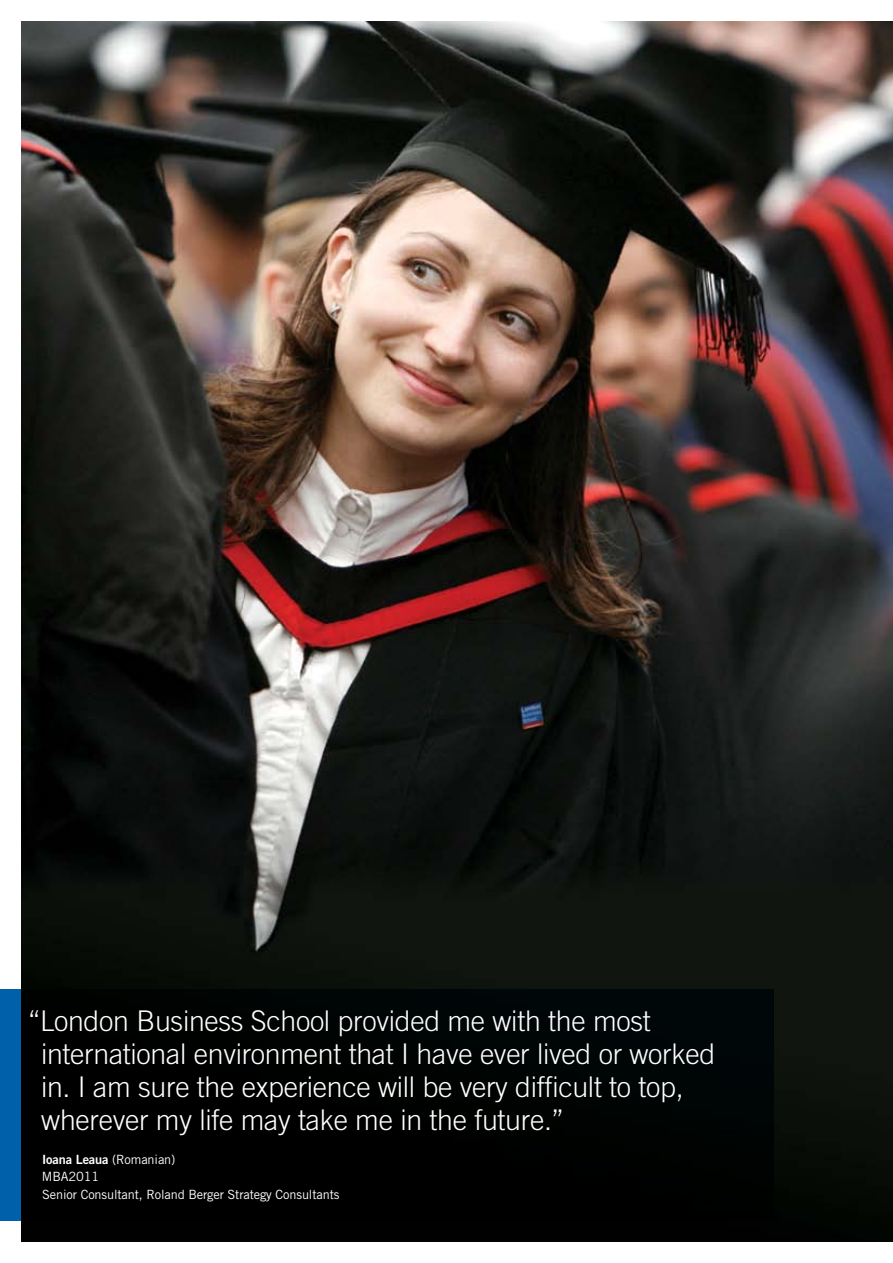
<style>
.page{position:relative;width:893px;height:1263px;background:#fff}
.page>*{position:absolute;margin:0;border:0;box-sizing:border-box;transform-origin:0 0}
.t1{font:300 28.5px/33px "Trade Gothic";letter-spacing:-.01em;color:#fff}
.t2{font:12.75px/17.2px "Trade Gothic";letter-spacing:-.01em;color:#fff}
.t3{font:12.75px "Trade Gothic Bold Two";letter-spacing:-.01em;color:#fff}
.s1{font-family:"Trade Gothic"}
</style>
<div class="page">
<img style="left:21px;top:21px;width:872px;height:1221px">
<div style="left:0;top:989px;width:774px;height:232px;background:#000201"></div>
<p class="t1" style="left:41px;top:1004px;width:676px;text-indent:-13px">“London Business School provided me with the most international environment that I have ever lived or worked in. I am sure the experience will be very difficult to top, wherever my life may take me in the future.”</p>
<p class="t3" style="left:42px;top:1152px;width:135px">Ioana Leaua <span class="s1">(Romanian)</span></p>
<p class="t2" style="left:42px;top:1168px;width:299px">MBA2011<br>Senior Consultant, Roland Berger Strategy Consultants</p>
</div>
